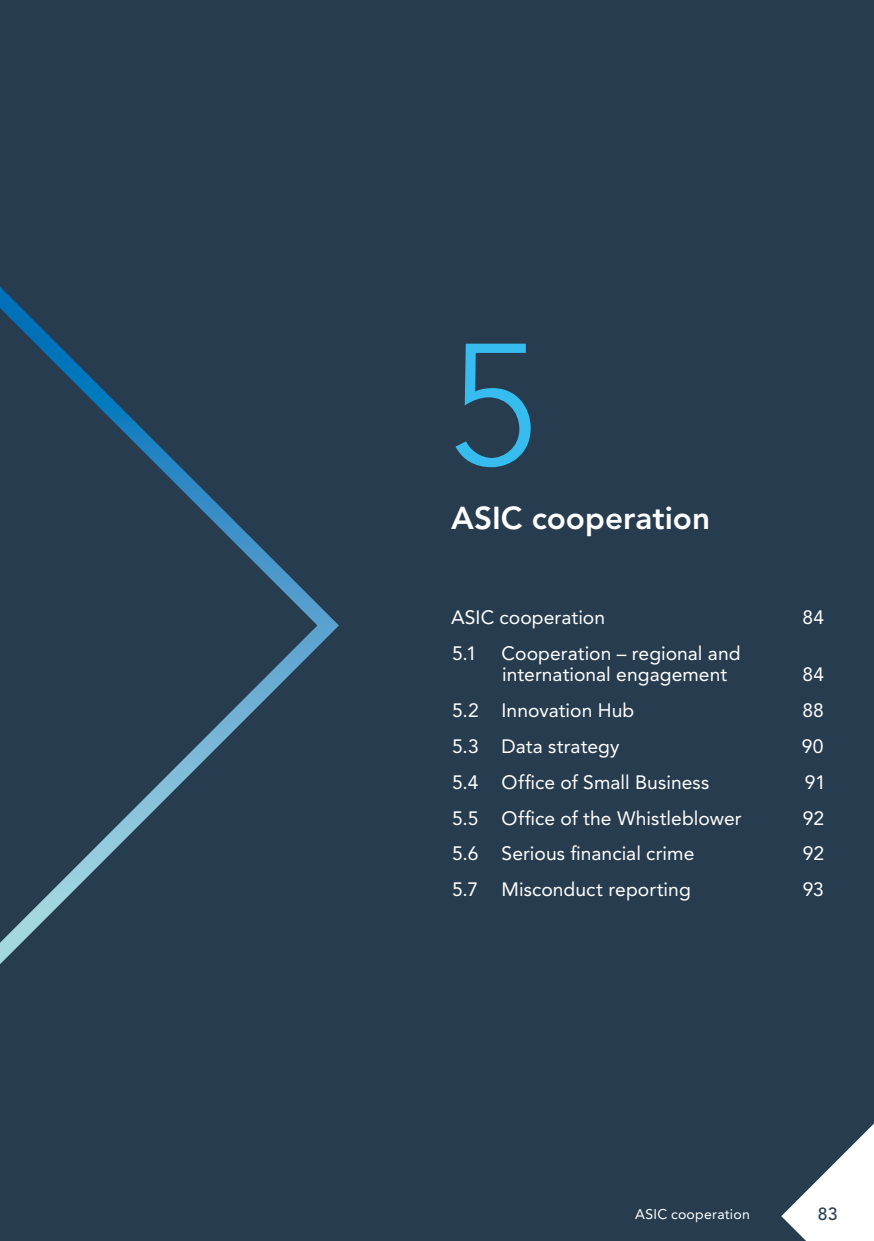
<style>
.page{position:relative;width:874px;height:1241px;background:#fff}
.page>*{position:absolute;margin:0;border:0;box-sizing:border-box;transform-origin:0 0}
._00_Section_Head_No{font:300 171.5px "Avenir";color:#36bcee}
._00_Section_Head{font:800 31.5px "Avenir";color:#fff}
._00_Section_TOC_Leve{font:19.25px/21px "Avenir";letter-spacing:.005em;color:#fff}
.t1{font:500 17.5px "Avenir";color:#273c4e}
.t2{font:14px "Avenir";letter-spacing:.015em;color:#fff}
</style>
<div class="page">
<div style="left:0;top:0;width:873px;height:1240px;background:#273c4e"></div>
<svg style="left:0;top:287px;width:339px;height:677px"></svg>
<svg style="left:781px;top:1124px;width:92px;height:116px"></svg>
<h2 class="_00_Section_Head_No" style="left:448px;top:305px;width:91px">5</h2>
<h2 class="_00_Section_Head" style="left:451px;top:499px;width:260px">ASIC cooperation</h2>
<p class="_00_Section_TOC_Leve" style="left:451px;top:606px;width:155px">ASIC cooperation</p>
<p class="_00_Section_TOC_Leve" style="left:802px;top:606px;width:23px">84</p>
<p class="_00_Section_TOC_Leve" style="left:452px;top:642px;width:26px">5.1</p>
<p class="_00_Section_TOC_Leve" style="left:501px;top:642px;width:240px">Cooperation – regional and international engagement</p>
<p class="_00_Section_TOC_Leve" style="left:802px;top:663px;width:23px">84</p>
<p class="_00_Section_TOC_Leve" style="left:452px;top:699px;width:184px">5.2 Innovation Hub</p>
<p class="_00_Section_TOC_Leve" style="left:802px;top:699px;width:23px">88</p>
<p class="_00_Section_TOC_Leve" style="left:452px;top:735px;width:169px">5.3 Data strategy</p>
<p class="_00_Section_TOC_Leve" style="left:801px;top:735px;width:23px">90</p>
<p class="_00_Section_TOC_Leve" style="left:452px;top:771px;width:259px">5.4 Office of Small Business</p>
<p class="_00_Section_TOC_Leve" style="left:804px;top:771px;width:23px">91</p>
<p class="_00_Section_TOC_Leve" style="left:452px;top:807px;width:291px">5.5 Office of the Whistleblower</p>
<p class="_00_Section_TOC_Leve" style="left:802px;top:807px;width:23px">92</p>
<p class="_00_Section_TOC_Leve" style="left:452px;top:843px;width:244px">5.6 Serious financial crime</p>
<p class="_00_Section_TOC_Leve" style="left:802px;top:843px;width:23px">92</p>
<p class="_00_Section_TOC_Leve" style="left:452px;top:879px;width:240px">5.7 Misconduct reporting</p>
<p class="_00_Section_TOC_Leve" style="left:802px;top:879px;width:23px">93</p>
<p class="t2" style="left:635px;top:1206px;width:116px">ASIC cooperation</p>
<p class="t1" style="left:817px;top:1203px;width:21px">83</p>
</div>
